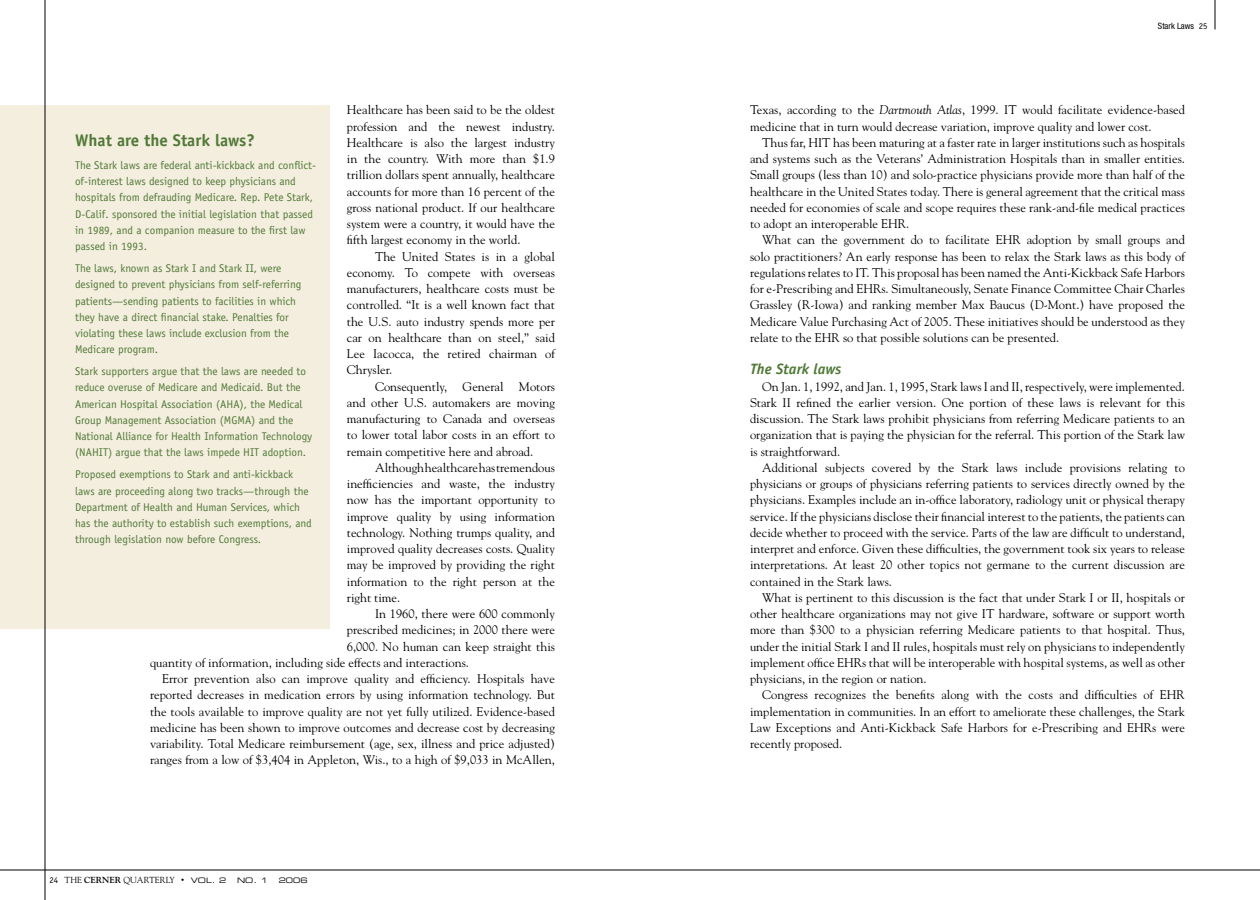
<style>
.page{position:relative;width:1260px;height:900px;background:#fff}
.page>*{position:absolute;margin:0;border:0;box-sizing:border-box;transform-origin:0 0}
.t1{font:700 16.88px "Officina Sans";color:#517937}
.t2{font:italic 700 15px "Officina Sans";color:#517937}
.t3{font:12.5px/16.2px "Goudy Std";color:#000;text-align:justify}
.t4{font:11.25px/16.2px "Officina Sans";color:#517937}
.t5{font:8.75px "Goudy Std";color:#000}
.t6{font:condensed 8.75px "Cerner Helvetica Neue";color:#000}
.t7{font:7.5px "Eurostile LT Std Ex 2";color:#000}
.s1{font-family:"Officina Sans"}
.s2{font-weight:700}
.s3{font-family:"Cerner Helvetica Neue";font-stretch:condensed;font-size:6.25px}
.s4{font-family:"Eurostile LT Std Ex 2";font-size:7.5px}
.s5{font-family:"Officina Sans";font-stretch:normal}
.s6{font-style:italic}
</style>
<div class="page">
<hr style="left:0;top:870px;width:630px;height:1px;background:#000">
<hr style="left:630px;top:870px;width:630px;height:1px;background:#000">
<svg style="left:1215px;top:0;width:1px;height:29px"></svg>
<div style="left:0;top:105px;width:330px;height:524px;background:#f4eedf"></div>
<hr style="left:45px;top:0;width:1px;height:900px;background:#000">
<p class="t3" style="left:347px;top:102px;width:210px">Healthcare has been said to be the oldest profession and the newest industry.<br>Healthcare is also the largest industry in the country. With more than $1.9 trillion dollars spent annually, healthcare accounts for more than 16 percent of the gross national product. If our healthcare system were a country, it would have the fifth largest economy in the world.</p>
<p class="t3" style="left:347px;top:248px;width:210px;text-indent:28px">The United States is in a global economy. To compete with overseas manufacturers, healthcare costs must be controlled. “It is a well known fact that the U.S. auto industry spends more per car on healthcare than on steel,” said Lee Iacocca, the retired chairman of Chrysler.</p>
<p class="t3" style="left:347px;top:378px;width:210px;text-indent:28px">Consequently, General Motors and other U.S. automakers are moving manufacturing to Canada and overseas to lower total labor costs in an effort to remain competitive here and abroad.</p>
<p class="t3" style="left:347px;top:459px;width:210px;text-indent:28px">Although healthcare has tremendous inefficiencies and waste, the industry now has the important opportunity to improve quality by using information technology. Nothing trumps quality, and improved quality decreases costs. Quality may be improved by providing the right information to the right person at the right time.</p>
<p class="t3" style="left:375px;top:605px;width:181px">In 1960, there were 600 commonly</p>
<p class="t3" style="left:347px;top:622px;width:210px">prescribed medicines; in 2000 there were</p>
<p class="t3" style="left:347px;top:638px;width:210px">6,000. No human can keep straight this</p>
<p class="t3" style="left:150px;top:654px;width:321px">quantity of information, including side effects and interactions.</p>
<p class="t3" style="left:162px;top:670px;width:394px">Error prevention also can improve quality and efficiency. Hospitals have</p>
<p class="t3" style="left:150px;top:687px;width:406px">reported decreases in medication errors by using information technology. But</p>
<p class="t3" style="left:150px;top:703px;width:406px">the tools available to improve quality are not yet fully utilized. Evidence-based</p>
<p class="t3" style="left:150px;top:719px;width:407px">medicine has been shown to improve outcomes and decrease cost by decreasing</p>
<p class="t3" style="left:150px;top:735px;width:406px">variability. Total Medicare reimbursement (age, sex, illness and price adjusted)</p>
<p class="t3" style="left:150px;top:752px;width:406px">ranges from a low of $3,404 in Appleton, Wis., to a high of $9,033 in McAllen,</p>
<h1 class="t1" style="left:75px;top:130px;width:181px">What are the Stark laws?</h1>
<p class="t4" style="left:75px;top:157px;width:243px">The Stark laws are federal anti-kickback and conflict&shy;of-interest laws designed to keep physicians and hospitals from defrauding Medicare. Rep. Pete Stark, D-Calif. sponsored the initial legislation that passed in 1989, and a companion measure to the first law passed in 1993.</p>
<p class="t4" style="left:75px;top:260px;width:228px">The laws, known as Stark I and Stark II, were designed to prevent physicians from self-referring patients—sending patients to facilities in which they have a direct financial stake. Penalties for violating these laws include exclusion from the Medicare program.</p>
<p class="t4" style="left:75px;top:363px;width:239px">Stark supporters argue that the laws are needed to reduce overuse of Medicare and Medicaid. But the American Hospital Association (AHA), the Medical Group Management Association (MGMA) and the National Alliance for Health Information Technology (NAHIT) argue that the laws impede HIT adoption.</p>
<p class="t4" style="left:75px;top:466px;width:238px">Proposed exemptions to Stark and anti-kickback laws are proceeding along two tracks—through the Department of Health and Human Services, which has the authority to establish such exemptions, and through legislation now before Congress.</p>
<p class="t5" style="left:50px;top:875px;width:178px"><span class="s1">24</span> THE <span class="s2">CERNER</span> QUARTERLY <span class="s3">•</span> <span class="s4">VOL. 2</span></p>
<p class="t7" style="left:237px;top:875px;width:32px">NO. 1</p>
<p class="t7" style="left:279px;top:875px;width:30px">2006</p>
<p class="t6" style="left:1158px;top:22px;width:51px">Stark Laws <span class="s5">25</span></p>
<p class="t3" style="left:750px;top:102px;width:437px">Texas, according to the <span class="s6">Dartmouth Atlas</span>, 1999. IT would facilitate evidence-based medicine that in turn would decrease variation, improve quality and lower cost.</p>
<p class="t3" style="left:750px;top:134px;width:437px;text-indent:12px">Thus far, HIT has been maturing at a faster rate in larger institutions such as hospitals and systems such as the Veterans’ Administration Hospitals than in smaller entities.<br>Small groups (less than 10) and solo-practice physicians provide more than half of the healthcare in the United States today. There is general agreement that the critical mass needed for economies of scale and scope requires these rank-and-file medical practices to adopt an interoperable EHR.</p>
<p class="t3" style="left:750px;top:232px;width:437px;text-indent:12px">What can the government do to facilitate EHR adoption by small groups and solo practitioners? An early response has been to relax the Stark laws as this body of regulations relates to IT. This proposal has been named the Anti-Kickback Safe Harbors for e-Prescribing and EHRs. Simultaneously, Senate Finance Committee Chair Charles Grassley (R-Iowa) and ranking member Max Baucus (D-Mont.) have proposed the Medicare Value Purchasing Act of 2005. These initiatives should be understood as they relate to the EHR so that possible solutions can be presented.</p>
<p class="t2" style="left:750px;top:360px;width:93px">The Stark laws</p>
<p class="t3" style="left:750px;top:378px;width:437px;text-indent:12px">On Jan. 1, 1992, and Jan. 1, 1995, Stark laws I and II, respectively, were implemented.<br>Stark II refined the earlier version. One portion of these laws is relevant for this discussion. The Stark laws prohibit physicians from referring Medicare patients to an organization that is paying the physician for the referral. This portion of the Stark law is straightforward.</p>
<p class="t3" style="left:750px;top:459px;width:437px;text-indent:12px">Additional subjects covered by the Stark laws include provisions relating to physicians or groups of physicians referring patients to services directly owned by the physicians. Examples include an in-office laboratory, radiology unit or physical therapy service. If the physicians disclose their financial interest to the patients, the patients can decide whether to proceed with the service. Parts of the law are difficult to understand, interpret and enforce. Given these difficulties, the government took six years to release interpretations. At least 20 other topics not germane to the current discussion are contained in the Stark laws.</p>
<p class="t3" style="left:750px;top:589px;width:437px;text-indent:12px">What is pertinent to this discussion is the fact that under Stark I or II, hospitals or other healthcare organizations may not give IT hardware, software or support worth more than $300 to a physician referring Medicare patients to that hospital. Thus, under the initial Stark I and II rules, hospitals must rely on physicians to independently implement office EHRs that will be interoperable with hospital systems, as well as other physicians, in the region or nation.</p>
<p class="t3" style="left:750px;top:687px;width:436px;text-indent:12px">Congress recognizes the benefits along with the costs and difficulties of EHR implementation in communities. In an effort to ameliorate these challenges, the Stark Law Exceptions and Anti-Kickback Safe Harbors for e-Prescribing and EHRs were recently proposed.</p>
</div>
